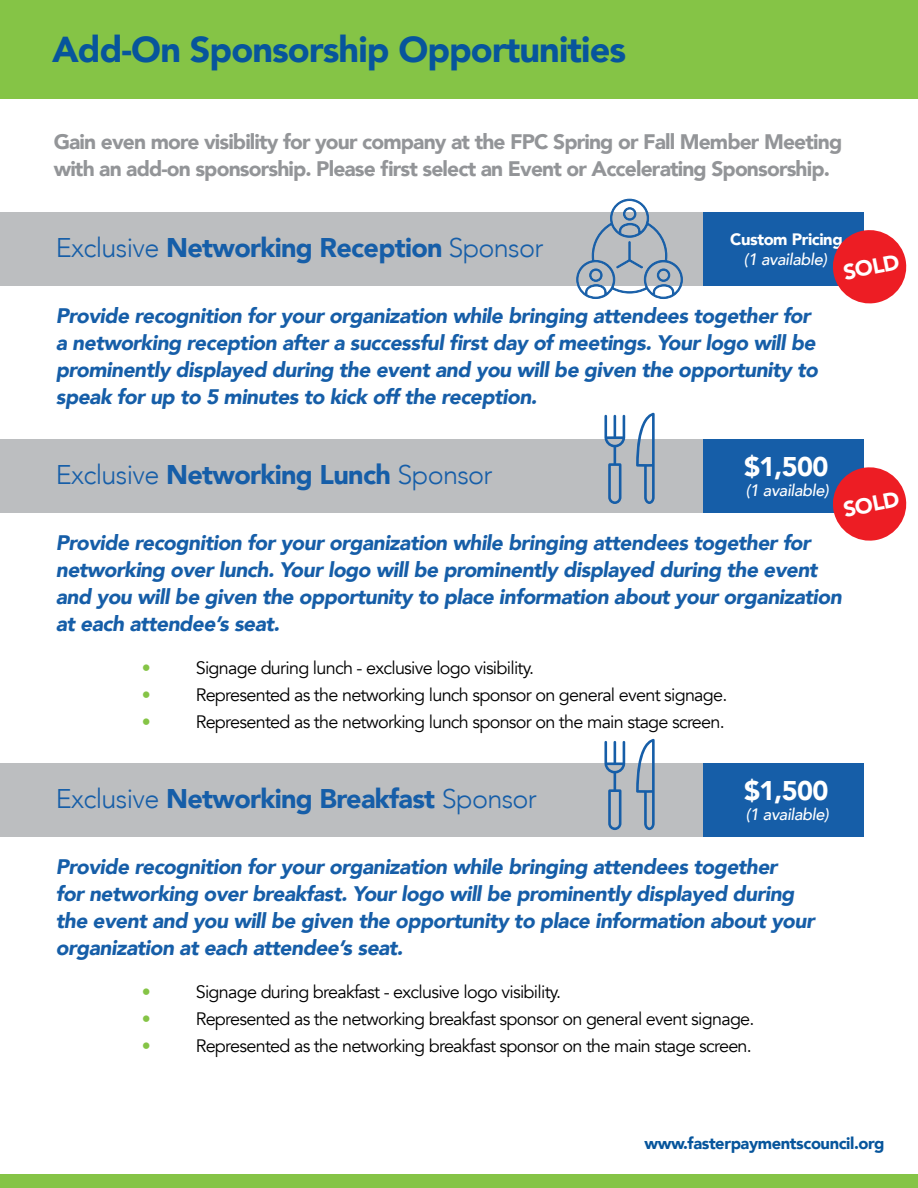
<style>
.page{position:relative;width:918px;height:1188px;background:#fff}
.page>*{position:absolute;margin:0;border:0;box-sizing:border-box;transform-origin:0 0}
.t1{font:900 36px "Avenir";letter-spacing:-.025em;color:#07559c}
.t2{font:900 27px "Avenir";letter-spacing:-.025em;color:#165ea8}
.t3{font:300 27px "Avenir";letter-spacing:-.025em;color:#165ea8}
.t4{font:900 27px "Avenir";letter-spacing:-.025em;color:#fff}
.t5{font:900 21.6px "Avenir";color:#fff}
.t6{font:italic 900 21px/27px "Avenir";letter-spacing:-.025em;color:#165ea8}
.t7{font:900 21px/27px "Avenir";letter-spacing:-.04em;color:#939598}
.t8{font:18px "Avenir";letter-spacing:-.04em;color:#000}
.t9{font:18px "Avenir";color:#85c446}
.t10{font:900 16.5px "Avenir";letter-spacing:-.025em;color:#07559c}
.t11{font:900 16.5px/20.4px "Avenir";letter-spacing:-.025em;color:#fff}
.t12{font:italic 500 16.5px "Avenir";letter-spacing:-.025em;color:#fff}
.s1{font-weight:300}
.s2{color:#165ea8}
.s3{font-weight:500;font-style:italic}
.s4{font-weight:900}
</style>
<div class="page">
<div style="left:0;top:212px;width:864px;height:74px;background:#bcbec0"></div>
<div style="left:0;top:0;width:918px;height:98px;background:#85c446"></div>
<div style="left:704px;top:212px;width:160px;height:74px;background:#165ea8"></div>
<div style="left:0;top:439px;width:864px;height:74px;background:#bcbec0"></div>
<div style="left:704px;top:439px;width:160px;height:74px;background:#165ea8"></div>
<div style="left:0;top:763px;width:864px;height:74px;background:#bcbec0"></div>
<div style="left:704px;top:763px;width:160px;height:74px;background:#165ea8"></div>
<div style="left:0;top:1175px;width:918px;height:13px;background:#85c446"></div>
<svg style="left:604px;top:415px;width:21px;height:89px"></svg>
<svg style="left:636px;top:413px;width:19px;height:91px"></svg>
<svg style="left:604px;top:741px;width:21px;height:89px"></svg>
<svg style="left:636px;top:739px;width:19px;height:91px"></svg>
<svg style="left:576px;top:198px;width:107px;height:101px"></svg>
<svg style="left:833px;top:230px;width:74px;height:74px"></svg>
<svg style="left:833px;top:467px;width:74px;height:74px"></svg>
<h1 class="t1" style="left:52px;top:18px;width:575px">Add-On Sponsorship Opportunities</h1>
<p class="t7" style="left:54px;top:127px;width:790px">Gain even more visibility for your company at the FPC Spring or Fall Member Meeting with an add-on sponsorship. Please first select an Event or Accelerating Sponsorship.</p>
<p class="t2" style="left:56px;top:225px;width:489px"><span class="s1">Exclusive</span> Networking Reception <span class="s1">Sponsor</span></p>
<p class="t11" style="left:744px;top:229px;width:110px;text-indent:-14px">Custom Pricing<span class="s2">g </span><span class="s3">(1 available)</span></p>
<p class="t5" style="left:840px;top:254px;width:58px;rotate:-11deg">SOLD</p>
<p class="t6" style="left:56px;top:302px;width:764px">Provide recognition for your organization while bringing attendees together for a networking reception after a successful first day of meetings. Your logo will be prominently displayed during the event and you will be given the opportunity to speak for up to 5 minutes to kick off the reception.</p>
<p class="t3" style="left:56px;top:459px;width:438px">Exclusive <span class="s4">Networking Lunch</span> Sponsor</p>
<p class="t4" style="left:744px;top:444px;width:86px">$1,500</p>
<p class="t12" style="left:746px;top:480px;width:85px">(1 available)</p>
<p class="t5" style="left:840px;top:491px;width:58px;rotate:-11deg">SOLD</p>
<p class="t6" style="left:56px;top:529px;width:788px">Provide recognition for your organization while bringing attendees together for networking over lunch. Your logo will be prominently displayed during the event and you will be given the opportunity to place information about your organization at each attendee’s seat.</p>
<p class="t9" style="left:142px;top:657px;width:10px">•</p>
<p class="t8" style="left:196px;top:657px;width:340px">Signage during lunch - exclusive logo visibility.</p>
<p class="t9" style="left:142px;top:684px;width:10px">•</p>
<p class="t8" style="left:196px;top:684px;width:533px">Represented as the networking lunch sponsor on general event signage.</p>
<p class="t9" style="left:142px;top:711px;width:10px">•</p>
<p class="t8" style="left:196px;top:711px;width:531px">Represented as the networking lunch sponsor on the main stage screen.</p>
<p class="t2" style="left:56px;top:776px;width:483px"><span class="s1">Exclusive</span> Networking Breakfast <span class="s1">Sponsor</span></p>
<p class="t4" style="left:744px;top:768px;width:86px">$1,500</p>
<p class="t12" style="left:746px;top:805px;width:85px">(1 available)</p>
<p class="t6" style="left:56px;top:853px;width:760px">Provide recognition for your organization while bringing attendees together<br>for networking over breakfast. Your logo will be prominently displayed during the event and you will be given the opportunity to place information about your organization at each attendee’s seat.</p>
<p class="t9" style="left:142px;top:981px;width:10px">•</p>
<p class="t8" style="left:196px;top:981px;width:367px">Signage during breakfast - exclusive logo visibility.</p>
<p class="t9" style="left:142px;top:1008px;width:10px">•</p>
<p class="t8" style="left:196px;top:1008px;width:560px">Represented as the networking breakfast sponsor on general event signage.</p>
<p class="t9" style="left:142px;top:1035px;width:10px">•</p>
<p class="t8" style="left:196px;top:1035px;width:558px">Represented as the networking breakfast sponsor on the main stage screen.</p>
<p class="t10" style="left:644px;top:1129px;width:242px">www.fasterpaymentscouncil.org</p>
</div>
